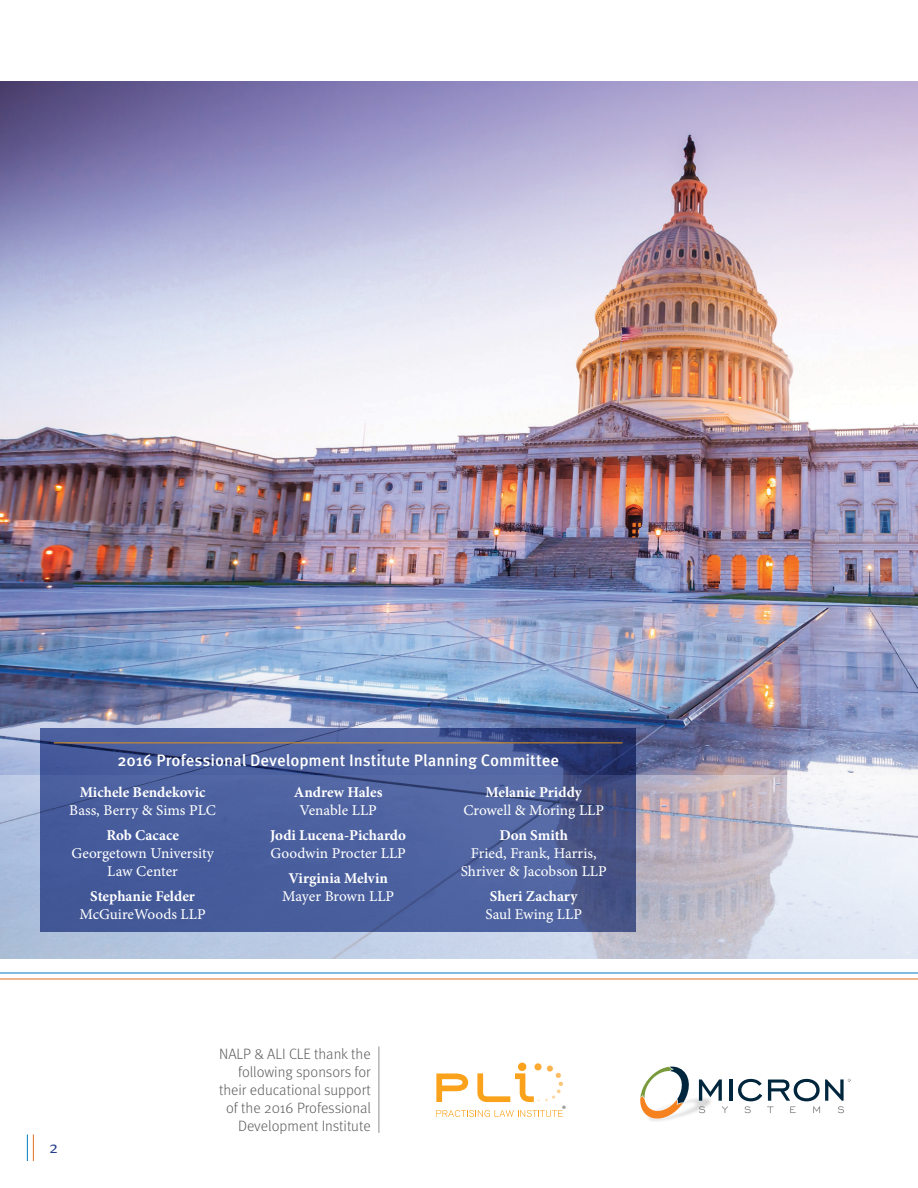
<style>
.page{position:relative;width:918px;height:1188px;background:#fff}
.page>*{position:absolute;margin:0;border:0;box-sizing:border-box;transform-origin:0 0}
.t1{font:500 16.5px "Meta Pro";color:#fff}
.t2{font:16.5px "Meta Pro Norm";color:#25408f}
.t3{font:15px/18px "Minion Pro Capt";color:#fff;text-align:center}
.t4{font:700 15px "Minion Pro";color:#fff}
.t5{font:300 15px/18px "Meta Pro";color:#5f6062;text-align:right}
.t6{font:4.65px "Zurich BT";color:#231f20}
</style>
<div class="page">
<svg style="left:27px;top:1135px;width:7px;height:26px"></svg>
<img style="left:0;top:81px;width:918px;height:694px">
<svg style="left:0;top:775px;width:918px;height:183px;background:#cbcedd"></svg>
<svg style="left:40px;top:728px;width:596px;height:204px;background:#495d99"></svg>
<hr style="left:54px;top:742px;width:568px;height:1px;background:#e39418">
<hr style="left:0;top:973px;width:918px;height:1px;background:#0079c1">
<hr style="left:0;top:979px;width:918px;height:1px;background:#e4701e">
<img style="left:650px;top:1083px;width:53px;height:38px">
<svg style="left:640px;top:1067px;width:52px;height:53px"></svg>
<hr style="left:729px;top:1079px;width:4px;height:22px;background:#00263d">
<svg style="left:699px;top:1079px;width:29px;height:34px"></svg>
<svg style="left:738px;top:1079px;width:112px;height:34px"></svg>
<svg style="left:436px;top:1073px;width:32px;height:29px"></svg>
<svg style="left:477px;top:1063px;width:86px;height:39px"></svg>
<svg style="left:436px;top:1110px;width:127px;height:7px"></svg>
<hr style="left:379px;top:1047px;width:1px;height:86px;background:#5f6062">
<p class="t1" style="left:117px;top:747px;width:443px">2016 Professional Development Institute Planning Committee</p>
<p class="t4" style="left:80px;top:782px;width:127px">Michele Bendekovic</p>
<p class="t3" style="left:69px;top:801px;width:148px">Bass, Berry &amp; Sims PLC</p>
<p class="t4" style="left:106px;top:825px;width:74px">Rob Cacace</p>
<p class="t3" style="left:71px;top:844px;width:144px">Georgetown University<br>Law Center</p>
<p class="t4" style="left:90px;top:885px;width:106px">Stephanie Felder</p>
<p class="t3" style="left:80px;top:905px;width:128px">McGuireWoods LLP</p>
<p class="t4" style="left:294px;top:782px;width:90px">Andrew Hales</p>
<p class="t3" style="left:299px;top:801px;width:79px">Venable LLP</p>
<p class="t4" style="left:270px;top:825px;width:137px">Jodi Lucena-Pichardo</p>
<p class="t3" style="left:270px;top:844px;width:137px">Goodwin Procter LLP</p>
<p class="t4" style="left:288px;top:867px;width:101px">Virginia Melvin</p>
<p class="t3" style="left:282px;top:887px;width:113px">Mayer Brown LLP</p>
<p class="t4" style="left:486px;top:782px;width:98px">Melanie Priddy</p>
<p class="t3" style="left:463px;top:801px;width:142px">Crowell &amp; Moring LLP</p>
<p class="t4" style="left:499px;top:825px;width:70px">Don Smith</p>
<p class="t3" style="left:461px;top:844px;width:148px">Fried, Frank, Harris,<br>Shriver &amp; Jacobson LLP</p>
<p class="t4" style="left:490px;top:885px;width:89px">Sheri Zachary</p>
<p class="t3" style="left:485px;top:905px;width:98px">Saul Ewing LLP</p>
<p class="t2" style="left:49px;top:1135px;width:11px">2</p>
<p class="t5" style="left:219px;top:1044px;width:153px">NALP &amp; ALI CLE thank the following sponsors for their educational support of the 2016 Professional<br>Development Institute</p>
<p class="t6" style="left:562px;top:1105px;width:5px">®</p>
</div>
